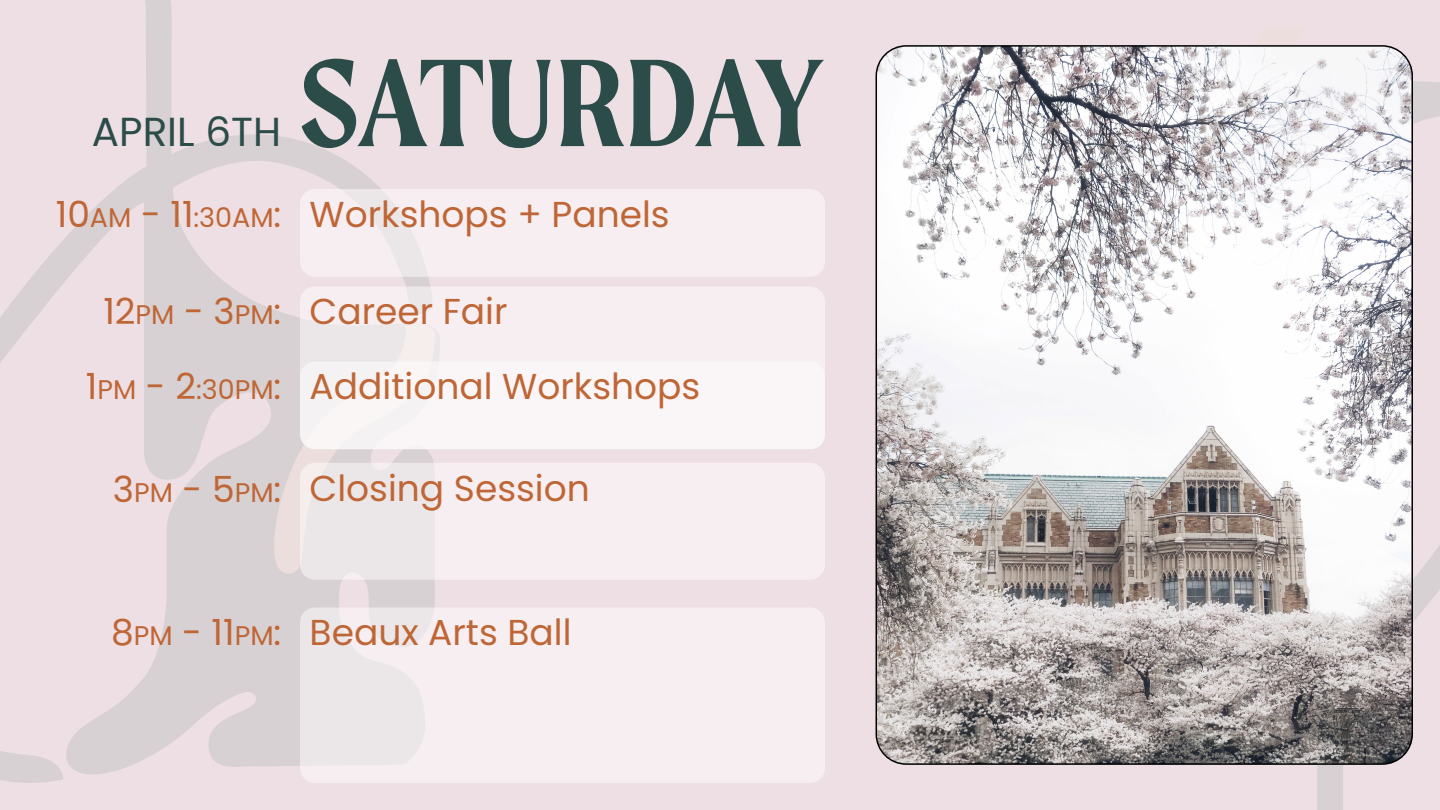
<style>
.page{position:relative;width:1440px;height:810px;background:#eedfe4}
.page>*{position:absolute;margin:0;border:0;box-sizing:border-box;transform-origin:0 0}
.t1{font:600 132.75px "Moret";letter-spacing:-.025em;color:#2c4c49}
.t2{font:40.5px "Poppins";color:#2c4c49}
.t3{font:36px "Poppins";color:#bf6636}
.t4{font:27px "Poppins";color:#bf6636}
.s1{font-size:36px}
.s2{font-size:27px}
</style>
<div class="page">
<svg style="left:0;top:0;width:435px;height:783px"></svg>
<svg style="left:272px;top:322px;width:163px;height:257px"></svg>
<svg style="left:1317px;top:69px;width:123px;height:741px"></svg>
<div style="left:300px;top:286px;width:525px;height:163px;background:#f6eef1;border-radius:15px"></div>
<div style="left:300px;top:608px;width:525px;height:175px;background:#f6eef1;border-radius:15px"></div>
<div style="left:300px;top:362px;width:525px;height:87px;background:#faf6f7;border-radius:15px"></div>
<div style="left:300px;top:463px;width:525px;height:117px;background:#f6eef1;border-radius:15px"></div>
<div style="left:300px;top:189px;width:525px;height:88px;background:#f6eef1;border-radius:15px"></div>
<img style="left:876px;top:46px;width:536px;height:718px">
<p class="t2" style="left:92px;top:109px;width:191px">APRIL 6TH</p>
<p class="t1" style="left:300px;top:26px;width:524px">SATURDAY</p>
<p class="t4" style="left:56px;top:202px;width:227px"><span class="s1">10</span>AM <span class="s1">- 11</span>:30AM<span class="s1">:</span></p>
<p class="t3" style="left:310px;top:193px;width:362px">Workshops + Panels</p>
<p class="t3" style="left:103px;top:291px;width:179px">12<span class="s2">PM</span> - 3<span class="s2">PM</span>:</p>
<p class="t3" style="left:310px;top:291px;width:200px">Career Fair</p>
<p class="t4" style="left:86px;top:374px;width:197px"><span class="s1">1</span>PM <span class="s1">- 2</span>:30PM<span class="s1">:</span></p>
<p class="t3" style="left:310px;top:366px;width:392px">Additional Workshops</p>
<p class="t3" style="left:113px;top:469px;width:170px">3<span class="s2">PM</span> - 5<span class="s2">PM</span>:</p>
<p class="t3" style="left:310px;top:467px;width:282px">Closing Session</p>
<p class="t3" style="left:111px;top:612px;width:172px">8<span class="s2">PM</span> - 11<span class="s2">PM</span>:</p>
<p class="t3" style="left:310px;top:612px;width:263px">Beaux Arts Ball</p>
</div>
